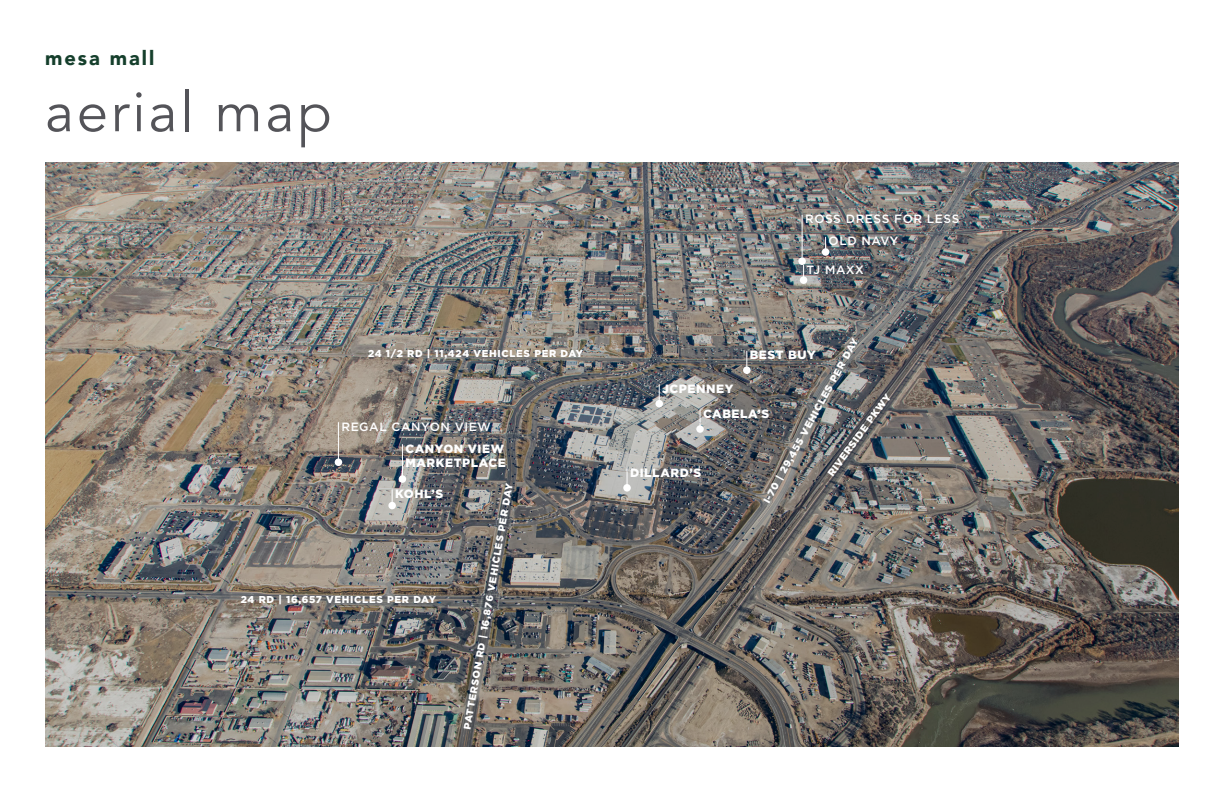
<style>
.page{position:relative;width:1224px;height:792px;background:#fff}
.page>*{position:absolute;margin:0;border:0;box-sizing:border-box;transform-origin:0 0}
.t1{font:56px "Avenir";letter-spacing:.05em;color:#545459}
.t2{font:900 20px "Avenir";letter-spacing:.1em;color:#153f2c}
.t3{font:900 12px/14.4px "Gotham";letter-spacing:.05em;color:#fff}
.t4{font:500 12px/21.9px "Gotham";letter-spacing:.05em;color:#fff}
.t5{font:900 10px "Gotham";letter-spacing:.07em;color:#fff}
</style>
<div class="page">
<img style="left:45px;top:162px;width:1134px;height:585px">
<svg style="left:392px;top:489px;width:1px;height:13px"></svg>
<div style="left:388px;top:502px;width:8px;height:7px;background:#fff;border-radius:50%"></div>
<hr style="left:402px;top:444px;width:1px;height:35px;background:#fff">
<div style="left:399px;top:475px;width:7px;height:8px;background:#fff;border-radius:50%"></div>
<hr style="left:338px;top:422px;width:1px;height:40px;background:#fff">
<div style="left:335px;top:458px;width:7px;height:8px;background:#fff;border-radius:50%"></div>
<svg style="left:627px;top:469px;width:1px;height:15px"></svg>
<div style="left:623px;top:484px;width:8px;height:8px;background:#fff;border-radius:50%"></div>
<svg style="left:700px;top:410px;width:1px;height:15px"></svg>
<div style="left:696px;top:425px;width:8px;height:8px;background:#fff;border-radius:50%"></div>
<svg style="left:659px;top:384px;width:1px;height:16px"></svg>
<div style="left:655px;top:400px;width:8px;height:7px;background:#fff;border-radius:50%"></div>
<svg style="left:746px;top:351px;width:1px;height:15px"></svg>
<div style="left:743px;top:366px;width:8px;height:8px;background:#fff;border-radius:50%"></div>
<div style="left:800px;top:276px;width:7px;height:8px;background:#fff;border-radius:50%"></div>
<hr style="left:802px;top:215px;width:1px;height:46px;background:#fff">
<div style="left:798px;top:257px;width:8px;height:8px;background:#fff;border-radius:50%"></div>
<div style="left:822px;top:248px;width:7px;height:8px;background:#fff;border-radius:50%"></div>
<p class="t2" style="left:45px;top:41px;width:111px">mesa mall</p>
<p class="t1" style="left:45px;top:79px;width:288px">aerial map</p>
<p class="t5" style="left:368px;top:346px;width:217px">24 1/2 RD | 11,424 VEHICLES PER DAY</p>
<p class="t4" style="left:341px;top:415px;width:151px">REGAL CANYON VIEW</p>
<p class="t3" style="left:405px;top:441px;width:102px">CANYON VIEW<br>MARKETPLACE</p>
<p class="t3" style="left:395px;top:486px;width:50px">KOHL’S</p>
<p class="t5" style="left:241px;top:592px;width:197px">24 RD | 16,657 VEHICLES PER DAY</p>
<p class="t5" style="left:460px;top:728px;width:251px;rotate:-80deg">PATTERSON RD | 16,876 VEHICLES PER DAY</p>
<p class="t4" style="left:829px;top:208px;width:132px;text-indent:-23px">ROSS DRESS FOR LESS<br>OLD NAVY</p>
<p class="t4" style="left:807px;top:258px;width:59px">TJ MAXX</p>
<p class="t5" style="left:760px;top:499px;width:188px;rotate:-61deg">I-70 | 29,455 VEHICLES PER DAY</p>
<p class="t3" style="left:750px;top:348px;width:67px">BEST BUY</p>
<p class="t3" style="left:662px;top:381px;width:73px">JCPENNEY</p>
<p class="t5" style="left:824px;top:471px;width:101px;rotate:-54deg">RIVERSIDE PKWY</p>
<p class="t3" style="left:703px;top:407px;width:68px">CABELA’S</p>
<p class="t3" style="left:630px;top:465px;width:73px">DILLARD’S</p>
</div>
